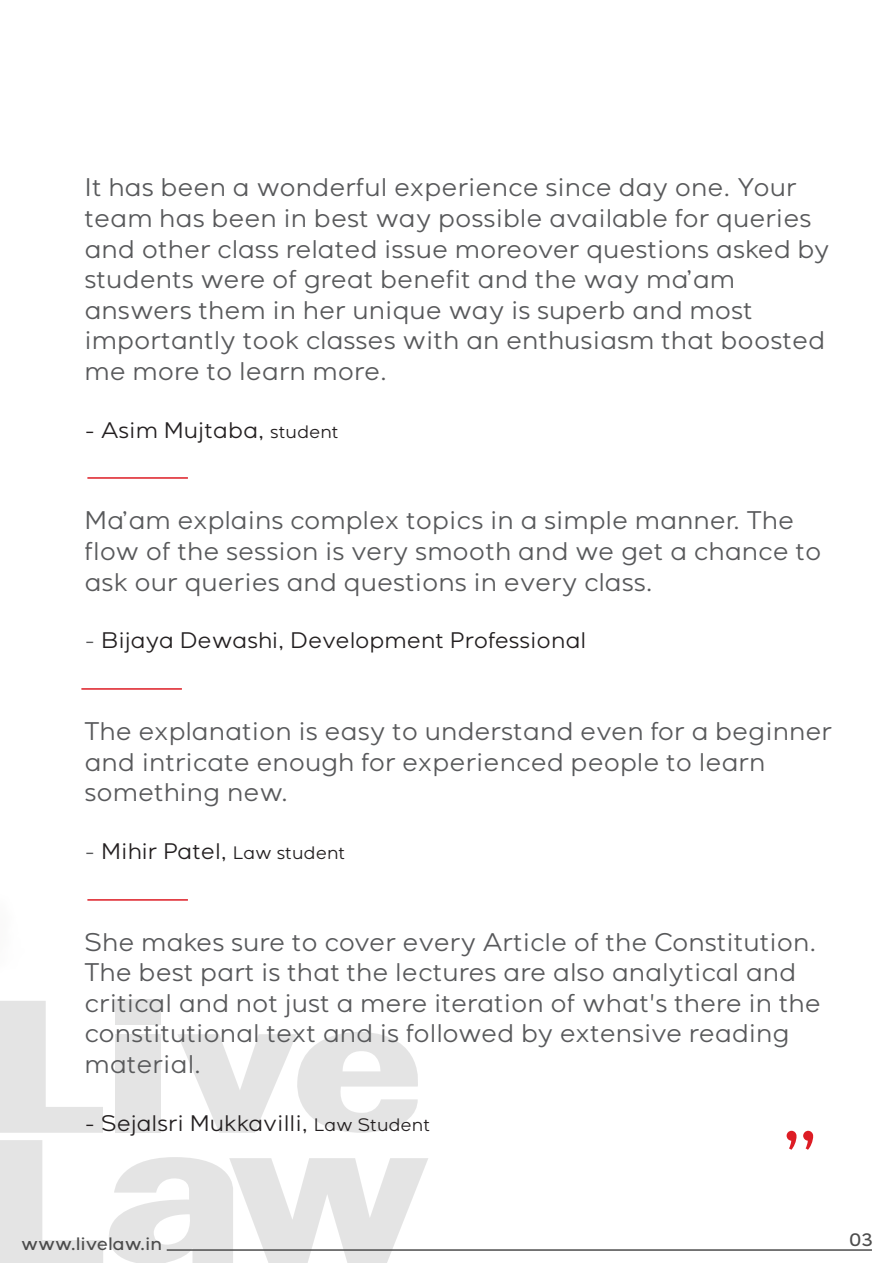
<style>
.page{position:relative;width:893px;height:1263px;background:#fff}
.page>*{position:absolute;margin:0;border:0;box-sizing:border-box;transform-origin:0 0}
.t1{font:94.5px "Giga Sans";color:#dd1c24;scale:.95 1}
.t2{font:25.5px/30.6px "Giga Sans";color:#58595b}
.t3{font:22.5px "Giga Sans";color:#231f20}
.t4{font:500 18px "Giga Sans";color:#4c4c4c}
.s1{font-size:18px}
.s2{color:#58595b}
</style>
<div class="page">
<svg style="left:0;top:1001px;width:103px;height:132px"></svg>
<div style="left:115px;top:1000px;width:46px;height:25px;background:#e4e4e4"></div>
<div style="left:115px;top:1034px;width:46px;height:99px;background:#e4e4e4"></div>
<svg style="left:177px;top:1032px;width:241px;height:101px"></svg>
<svg style="left:0;top:1140px;width:428px;height:123px"></svg>
<hr style="left:167px;top:1249px;width:705px;height:2px;background:#4c4c4c">
<hr style="left:87px;top:477px;width:101px;height:2px;background:#dd1c24">
<hr style="left:87px;top:899px;width:101px;height:2px;background:#dd1c24">
<hr style="left:81px;top:688px;width:101px;height:2px;background:#dd1c24">
<p class="t2" style="left:85px;top:173px;width:747px">It has been a wonderful experience since day one. Your team has been in best way possible available for queries and other class related issue moreover questions asked by students were of great benefit and the way ma’am answers them in her unique way is superb and most importantly took classes with an enthusiasm that boosted me more to learn more.</p>
<p class="t3" style="left:85px;top:417px;width:256px">- Asim Mujtaba, <span class="s1">student</span></p>
<p class="t2" style="left:85px;top:506px;width:739px">Ma’am explains complex topics in a simple manner. The flow of the session is very smooth and we get a chance to ask our queries and questions in every class.</p>
<p class="t3" style="left:85px;top:627px;width:503px"><span class="s2">-</span> Bijaya Dewashi, Development Professional</p>
<p class="t2" style="left:85px;top:717px;width:749px">The explanation is easy to understand even for a beginner and intricate enough for experienced people to learn something new.</p>
<p class="t3" style="left:85px;top:838px;width:262px"><span class="s2">-</span> Mihir Patel, <span class="s1">Law student</span></p>
<p class="t2" style="left:85px;top:927px;width:738px">She makes sure to cover every Article of the Constitution.<br>The best part is that the lectures are also analytical and critical and not just a mere iteration of what's there in the constitutional text and is followed by extensive reading material.</p>
<p class="t3" style="left:85px;top:1110px;width:347px">- Sejalsri Mukkavilli, <span class="s1">Law Student</span></p>
<h1 class="t1" style="left:779px;top:1109px;width:45px">”</h1>
<p class="t4" style="left:21px;top:1233px;width:143px">www.livelaw.in</p>
<p class="t4" style="left:849px;top:1229px;width:25px">03</p>
</div>
